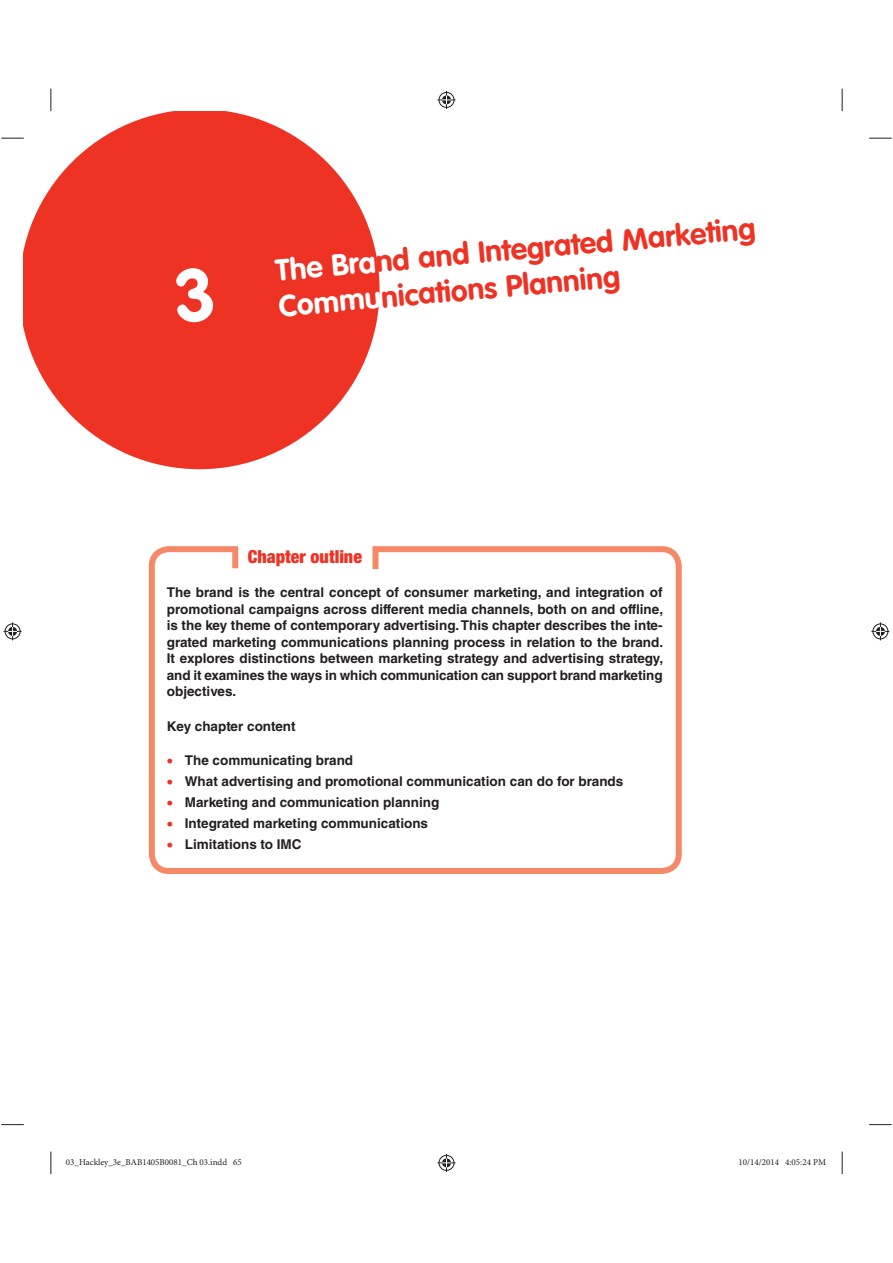
<style>
.page{position:relative;width:893px;height:1263px;background:#fff}
.page>*{position:absolute;margin:0;border:0;box-sizing:border-box;transform-origin:0 0}
.t1{font:700 30px/36px "VAG Rounded Std";color:#ee3224}
.t2{font:900 condensed 18px "Helvetica Neue LT Std";color:#ee3224}
.t3{font:700 13.5px/16.5px "Helvetica LT Std";color:#231f20;text-align:justify}
.t4{font:9px "Minion Pro";color:#231f20}
.s1{color:#fff}
</style>
<div class="page">
<div style="left:149px;top:546px;width:532px;height:328px;border:6px solid #f58967;border-radius:17px"></div>
<div style="left:238px;top:545px;width:134px;height:25px;background:#fff"></div>
<div style="left:372px;top:546px;width:6px;height:23px;background:#f58967"></div>
<div style="left:232px;top:548px;width:6px;height:20px;background:#f58967"></div>
<svg style="left:24px;top:111px;width:355px;height:358px;fill:#ee3224"></svg>
<svg style="left:1px;top:138px;width:23px;height:1px"></svg>
<svg style="left:869px;top:138px;width:22px;height:1px"></svg>
<svg style="left:1px;top:1124px;width:23px;height:1px"></svg>
<svg style="left:869px;top:1124px;width:22px;height:1px"></svg>
<svg style="left:51px;top:89px;width:1px;height:22px"></svg>
<svg style="left:51px;top:1152px;width:1px;height:22px"></svg>
<svg style="left:841px;top:89px;width:1px;height:22px"></svg>
<svg style="left:841px;top:1152px;width:1px;height:22px"></svg>
<svg style="left:437px;top:91px;width:18px;height:18px"></svg>
<svg style="left:437px;top:1154px;width:18px;height:18px"></svg>
<svg style="left:4px;top:622px;width:18px;height:18px"></svg>
<svg style="left:871px;top:622px;width:18px;height:18px"></svg>
<div style="left:174px;top:267px;width:40px;height:57px;background:#ee3224"></div>
<h1 class="t1" style="left:274px;top:255px;width:483px;rotate:-5deg"><span class="s1">The Bra</span>nd and Integrated Marketing<br><span class="s1">Commu</span>nications Planning</h1>
<h2 class="t2" style="left:248px;top:546px;width:116px">Chapter outline</h2>
<p class="t3" style="left:167px;top:585px;width:498px">The brand is the central concept of consumer marketing, and integration of promotional campaigns across different media channels, both on and offline, is the key theme of contemporary advertising. This chapter describes the inte&shy;grated marketing communications planning process in relation to the brand.<br>It explores distinctions between marketing strategy and advertising strategy, and it examines the ways in which communication can support brand marketing objectives.</p>
<p class="t3" style="left:167px;top:719px;width:130px">Key chapter content</p>
<p class="t3" style="left:185px;top:751px;width:440px;line-height:21px;text-align:left">The communicating brand<br>What advertising and promotional communication can do for brands Marketing and communication planning<br>Integrated marketing communications<br>Limitations to IMC</p>
<p class="t4" style="left:66px;top:1157px;width:177px">03_Hackley_3e_BAB1405B0081_Ch 03.indd 65</p>
<p class="t4" style="left:738px;top:1157px;width:89px">10/14/2014 4:05:24 PM</p>
</div>
